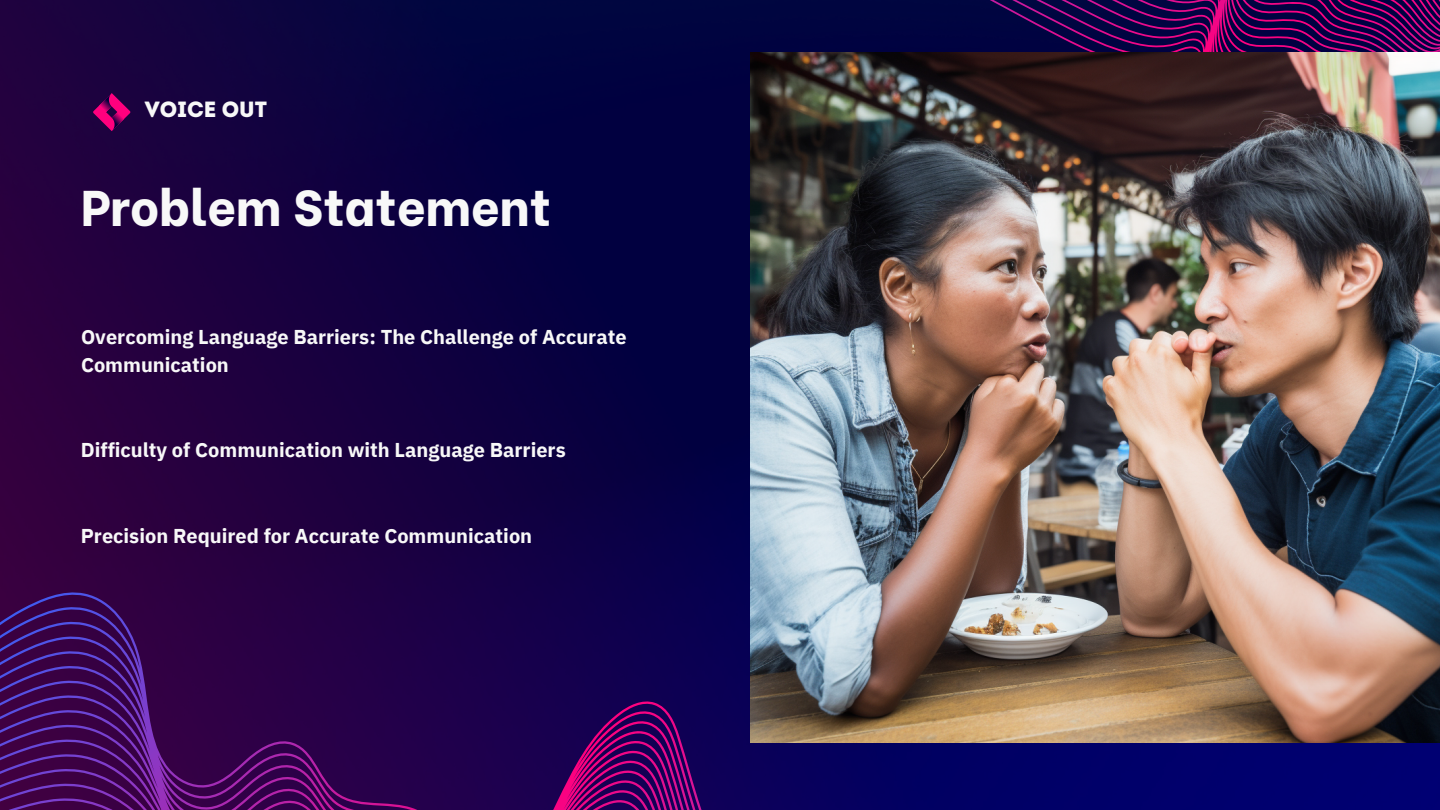
<style>
.page{position:relative;width:1440px;height:810px;background:#fff}
.page>*{position:absolute;margin:0;border:0;box-sizing:border-box;transform-origin:0 0}
.t1{font:800 50px "Be Vietnam";color:#f8f8f8}
.t2{font:900 22px "Intro";color:#f8f8f8}
.t3{font:700 20px/27.8px "IBM Plex Sans";color:#f8f8f8}
</style>
<div class="page">
<img style="left:0;top:0;width:1440px;height:810px">
<svg style="left:0;top:576px;width:767px;height:234px;background:#2b0352"></svg>
<svg style="left:946px;top:0;width:494px;height:52px;background:#2f034f"></svg>
<svg style="left:93px;top:93px;width:37px;height:38px"></svg>
<img style="left:750px;top:52px;width:690px;height:690px">
<p class="t2" style="left:145px;top:101px;width:124px">VOICE OUT</p>
<h1 class="t1" style="left:81px;top:167px;width:472px">Problem Statement</h1>
<p class="t3" style="left:81px;top:323px;width:547px">Overcoming Language Barriers: The Challenge of Accurate<br>Communication</p>
<p class="t3" style="left:81px;top:436px;width:486px">Difficulty of Communication with Language Barriers</p>
<p class="t3" style="left:81px;top:521px;width:453px">Precision Required for Accurate Communication</p>
</div>
